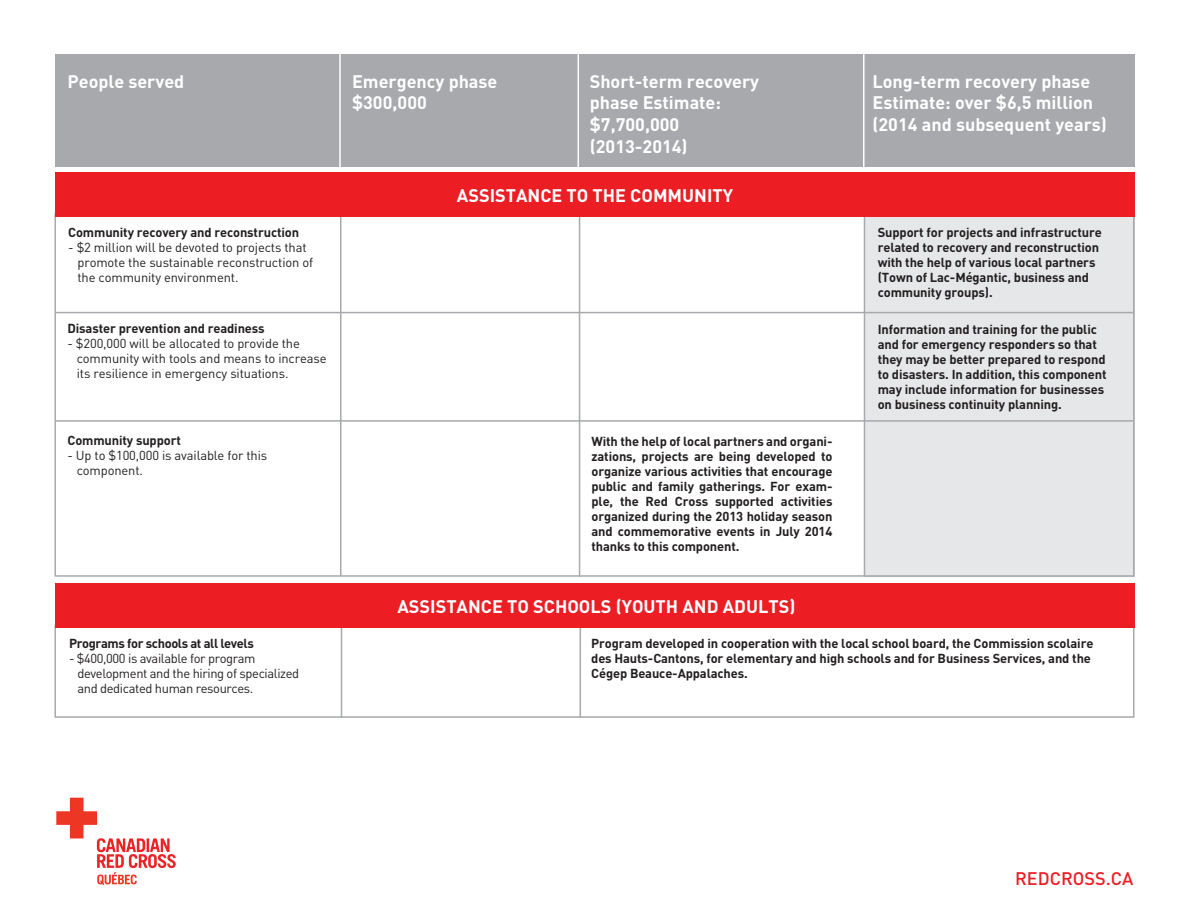
<style>
.page{position:relative;width:1188px;height:918px;background:#fff}
.page>*{position:absolute;margin:0;border:0;box-sizing:border-box;transform-origin:0 0}
.t1{font:700 18px/21.6px "DIN";color:#fff}
.t2{font:500 18px "DIN";color:#ed1d24}
.t3{font:700 12.9px/15px "DIN";letter-spacing:-.01em;color:#231f20}
.t4{font:12.9px/15px "DIN";letter-spacing:-.01em;color:#231f20}
.t5{font:12.9px/15px "DIN";letter-spacing:-.03em;color:#231f20}
.t6{font:700 12.9px "DIN";letter-spacing:-.03em;color:#231f20}
</style>
<div class="page">
<svg style="left:55px;top:628px;width:1080px;height:90px"></svg>
<hr style="left:341px;top:626px;width:1px;height:92px;background:#a7a9ac">
<hr style="left:580px;top:626px;width:1px;height:92px;background:#a7a9ac">
<div style="left:55px;top:583px;width:1080px;height:45px;background:#ed1d24"></div>
<svg style="left:56px;top:798px;width:120px;height:87px"></svg>
<svg style="left:55px;top:218px;width:809px;height:359px"></svg>
<div style="left:864px;top:218px;width:271px;height:359px;background:#e6e7e8"></div>
<hr style="left:340px;top:215px;width:2px;height:361px;background:#a7a9ac">
<hr style="left:579px;top:215px;width:1px;height:362px;background:#a7a9ac">
<hr style="left:55px;top:312px;width:1079px;height:1px;background:#a7a9ac">
<hr style="left:56px;top:420px;width:1078px;height:2px;background:#a7a9ac">
<div style="left:55px;top:54px;width:1080px;height:113px;background:#a7a9ac"></div>
<hr style="left:863px;top:50px;width:2px;height:118px;background:#fff">
<hr style="left:339px;top:50px;width:2px;height:118px;background:#fff">
<hr style="left:578px;top:50px;width:1px;height:118px;background:#fff">
<div style="left:55px;top:172px;width:1080px;height:46px;background:#ed1d24"></div>
<h1 class="t1" style="left:352px;top:70px;width:147px">Emergency phase $300,000</h1>
<h1 class="t1" style="left:590px;top:70px;width:171px">Short-term recovery phase Estimate: $7,700,000 (2013-2014)</h1>
<h1 class="t1" style="left:457px;top:184px;width:278px">ASSISTANCE TO THE COMMUNITY</h1>
<h1 class="t1" style="left:68px;top:70px;width:118px">People served</h1>
<h1 class="t1" style="left:872px;top:70px;width:236px">Long-term recovery phase<br>Estimate: over $6,5 million (2014 and subsequent years)</h1>
<p class="t3" style="left:68px;top:224px;width:232px">Community recovery and reconstruction</p>
<p class="t4" style="left:77px;top:240px;width:237px;text-indent:-9px">- $2 million will be devoted to projects that promote the sustainable reconstruction of the community environment.</p>
<p class="t3" style="left:67px;top:320px;width:199px">Disaster prevention and readiness</p>
<p class="t4" style="left:77px;top:336px;width:251px;text-indent:-9px">- $200,000 will be allocated to provide the community with tools and means to increase its resilience in emergency situations.</p>
<p class="t3" style="left:67px;top:432px;width:115px">Community support</p>
<p class="t4" style="left:77px;top:447px;width:192px;text-indent:-9px">- Up to $100,000 is available for this component.</p>
<p class="t6" style="left:69px;top:635px;width:186px">Programs for schools at all levels</p>
<p class="t5" style="left:77px;top:651px;width:223px;text-indent:-8px">- $400,000 is available for program development and the hiring of specialized and dedicated human resources.</p>
<p class="t3" style="left:592px;top:433px;width:243px;text-align:justify">With the help of local partners and organi&shy;zations, projects are being developed to organize various activities that encourage public and family gatherings. For exam&shy;ple, the Red Cross supported activities organized during the 2013 holiday season and commemorative events in July 2014 thanks to this component.</p>
<h1 class="t1" style="left:397px;top:594px;width:399px">ASSISTANCE TO SCHOOLS (YOUTH AND ADULTS)</h1>
<p class="t3" style="left:878px;top:224px;width:226px">Support for projects and infrastructure related to recovery and reconstruction with the help of various local partners (Town of Lac-Mégantic, business and community groups).</p>
<p class="t3" style="left:878px;top:321px;width:230px">Information and training for the public and for emergency responders so that they may be better prepared to respond to disasters. In addition, this component may include information for businesses on business continuity planning.</p>
<p class="t3" style="left:591px;top:636px;width:504px">Program developed in cooperation with the local school board, the Commission scolaire des Hauts-Cantons, for elementary and high schools and for Business Services, and the<br>Cégep Beauce-Appalaches.</p>
<h1 class="t2" style="left:1015px;top:867px;width:120px">REDCROSS.CA</h1>
</div>
